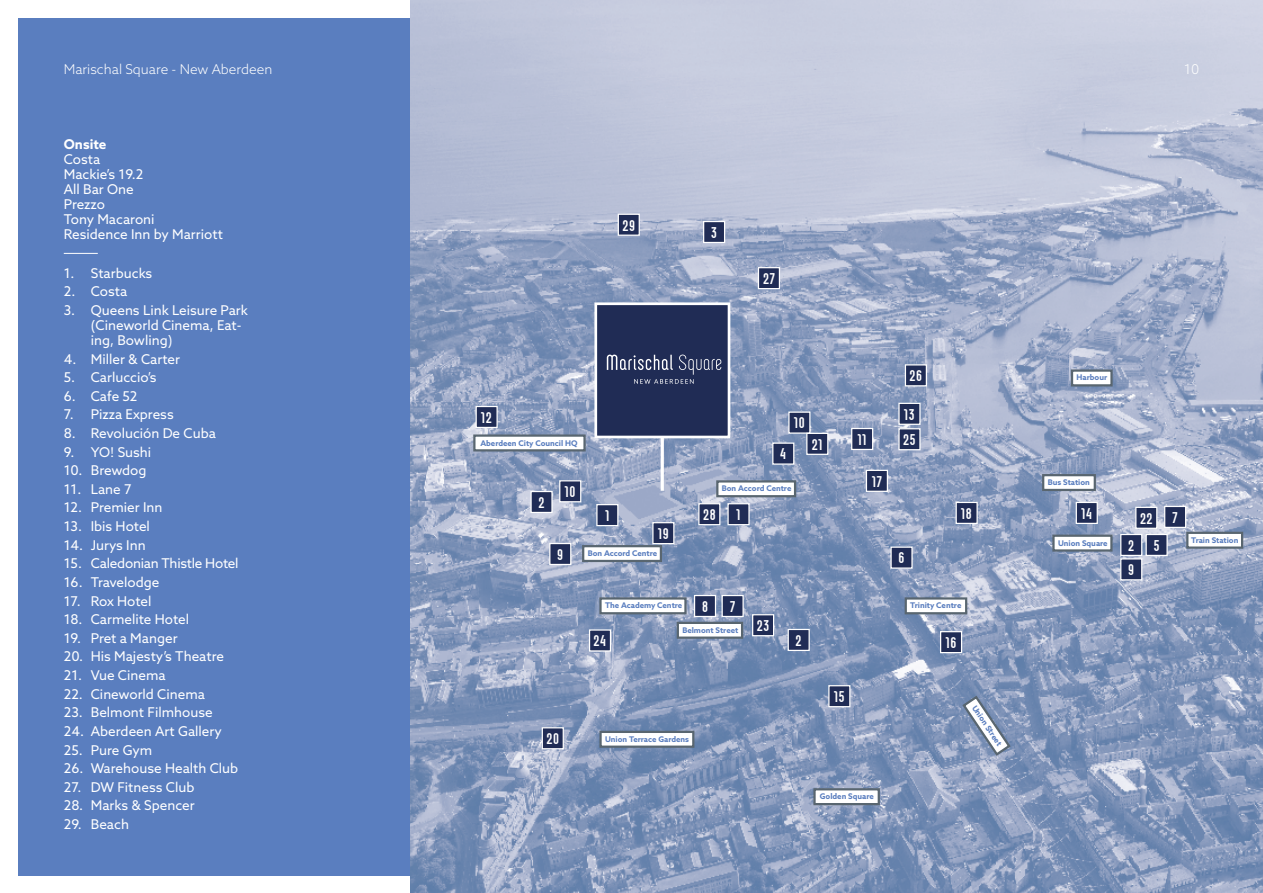
<style>
.page{position:relative;width:1263px;height:893px;background:#fff}
.page>*{position:absolute;margin:0;border:0;box-sizing:border-box;transform-origin:0 0}
.t1{font:700 15.45px/24.5px "Neubau Grotesque W01";color:#fff}
.t2{font:13.5px/15px "Azo Sans";color:#fff}
.t3{font:300 13.5px "Azo Sans";color:#fff}
.t4{font:13.5px "Azo Sans";letter-spacing:-.02em;color:#fff}
.t5{font:700 13.5px "Azo Sans";color:#fff}
.t6{font:700 7.8px "Azo Sans";color:#5a7ebf}
</style>
<div class="page">
<div style="left:18px;top:18px;width:665px;height:857px;background:#5a7ebf"></div>
<hr style="left:64px;top:253px;width:34px;height:1px;background:#fff">
<img style="left:410px;top:0;width:853px;height:893px">
<div style="left:1071px;top:369px;width:41px;height:17px;background:#fff;border:2px solid #596670"></div>
<div style="left:582px;top:545px;width:80px;height:17px;background:#fff;border:2px solid #596670"></div>
<div style="left:716px;top:480px;width:80px;height:17px;background:#fff;border:2px solid #596670"></div>
<div style="left:599px;top:597px;width:87px;height:17px;background:#fff;border:2px solid #596670"></div>
<div style="left:905px;top:597px;width:62px;height:17px;background:#fff;border:2px solid #596670"></div>
<div style="left:1052px;top:535px;width:60px;height:17px;background:#fff;border:2px solid #596670"></div>
<div style="left:1042px;top:474px;width:54px;height:17px;background:#fff;border:2px solid #596670"></div>
<div style="left:1186px;top:532px;width:57px;height:17px;background:#fff;border:2px solid #596670"></div>
<svg style="left:961px;top:694px;width:51px;height:63px"></svg>
<div style="left:599px;top:731px;width:95px;height:17px;background:#fff;border:2px solid #596670"></div>
<div style="left:677px;top:622px;width:66px;height:17px;background:#fff;border:2px solid #596670"></div>
<div style="left:473px;top:434px;width:113px;height:17px;background:#fff;border:2px solid #596670"></div>
<div style="left:813px;top:788px;width:67px;height:17px;background:#fff;border:2px solid #596670"></div>
<div style="left:1120px;top:534px;width:22px;height:22px;background:#202c55;border:1px solid #fff"></div>
<div style="left:1120px;top:558px;width:22px;height:22px;background:#202c55;border:1px solid #fff"></div>
<div style="left:727px;top:503px;width:23px;height:22px;background:#202c55;border:1px solid #fff"></div>
<div style="left:698px;top:503px;width:22px;height:22px;background:#202c55;border:1px solid #fff"></div>
<div style="left:788px;top:629px;width:22px;height:22px;background:#202c55;border:1px solid #fff"></div>
<div style="left:530px;top:491px;width:23px;height:22px;background:#202c55;border:1px solid #fff"></div>
<div style="left:703px;top:221px;width:22px;height:22px;background:#202c55;border:1px solid #fff"></div>
<div style="left:618px;top:214px;width:22px;height:22px;background:#202c55;border:1px solid #fff"></div>
<div style="left:772px;top:442px;width:22px;height:23px;background:#202c55;border:1px solid #fff"></div>
<div style="left:1145px;top:534px;width:23px;height:22px;background:#202c55;border:1px solid #fff"></div>
<div style="left:890px;top:546px;width:23px;height:23px;background:#202c55;border:1px solid #fff"></div>
<div style="left:1164px;top:506px;width:22px;height:22px;background:#202c55;border:1px solid #fff"></div>
<div style="left:559px;top:480px;width:22px;height:22px;background:#202c55;border:1px solid #fff"></div>
<div style="left:788px;top:411px;width:22px;height:23px;background:#202c55;border:1px solid #fff"></div>
<div style="left:828px;top:685px;width:22px;height:22px;background:#202c55;border:1px solid #fff"></div>
<div style="left:940px;top:631px;width:22px;height:22px;background:#202c55;border:1px solid #fff"></div>
<div style="left:1076px;top:502px;width:22px;height:22px;background:#202c55;border:1px solid #fff"></div>
<div style="left:866px;top:470px;width:22px;height:22px;background:#202c55;border:1px solid #fff"></div>
<div style="left:955px;top:502px;width:23px;height:22px;background:#202c55;border:1px solid #fff"></div>
<div style="left:898px;top:403px;width:22px;height:22px;background:#202c55;border:1px solid #fff"></div>
<div style="left:475px;top:406px;width:23px;height:22px;background:#202c55;border:1px solid #fff"></div>
<div style="left:652px;top:522px;width:22px;height:22px;background:#202c55;border:1px solid #fff"></div>
<div style="left:596px;top:504px;width:22px;height:22px;background:#202c55;border:1px solid #fff"></div>
<div style="left:549px;top:543px;width:22px;height:22px;background:#202c55;border:1px solid #fff"></div>
<div style="left:694px;top:595px;width:22px;height:22px;background:#202c55;border:1px solid #fff"></div>
<div style="left:721px;top:595px;width:23px;height:22px;background:#202c55;border:1px solid #fff"></div>
<div style="left:542px;top:727px;width:22px;height:22px;background:#202c55;border:1px solid #fff"></div>
<div style="left:589px;top:629px;width:22px;height:23px;background:#202c55;border:1px solid #fff"></div>
<div style="left:806px;top:433px;width:22px;height:22px;background:#202c55;border:1px solid #fff"></div>
<div style="left:851px;top:428px;width:22px;height:22px;background:#202c55;border:1px solid #fff"></div>
<div style="left:1135px;top:507px;width:22px;height:22px;background:#202c55;border:1px solid #fff"></div>
<div style="left:752px;top:614px;width:22px;height:22px;background:#202c55;border:1px solid #fff"></div>
<div style="left:898px;top:428px;width:22px;height:22px;background:#202c55;border:1px solid #fff"></div>
<div style="left:905px;top:364px;width:22px;height:22px;background:#202c55;border:1px solid #fff"></div>
<div style="left:758px;top:267px;width:22px;height:22px;background:#202c55;border:1px solid #fff"></div>
<hr style="left:661px;top:395px;width:3px;height:96px;background:#fff">
<div style="left:596px;top:304px;width:133px;height:133px;background:#202c55"></div>
<svg style="left:607px;top:355px;width:114px;height:29px"></svg>
<div style="left:594px;top:302px;width:136px;height:136px;border:3px solid #fff"></div>
<p class="t3" style="left:64px;top:61px;width:210px">Marischal Square - New Aberdeen</p>
<p class="t5" style="left:64px;top:135px;width:44px">Onsite</p>
<p class="t2" style="left:64px;top:152px;width:161px">Costa<br>Mackie’s 19.2<br>All Bar One<br>Prezzo<br>Tony Macaroni<br>Residence Inn by Marriott</p>
<p class="t2" style="left:64px;top:265px;width:90px">1. Starbucks</p>
<p class="t2" style="left:64px;top:284px;width:65px">2. Costa</p>
<p class="t2" style="left:91px;top:302px;width:159px;text-indent:-27px">3. Queens Link Leisure Park (Cineworld Cinema, Eat&shy;ing, Bowling)</p>
<p class="t2" style="left:64px;top:351px;width:118px">4. Miller &amp; Carter</p>
<p class="t2" style="left:64px;top:370px;width:94px">5. Carluccio’s</p>
<p class="t2" style="left:64px;top:388px;width:75px">6. Cafe 52</p>
<p class="t2" style="left:64px;top:407px;width:111px">7. Pizza Express</p>
<p class="t2" style="left:64px;top:425px;width:154px">8. Revolución De Cuba</p>
<p class="t2" style="left:64px;top:444px;width:89px">9. YO! Sushi</p>
<p class="t2" style="left:64px;top:463px;width:84px">10. Brewdog</p>
<p class="t2" style="left:64px;top:481px;width:69px">11. Lane 7</p>
<p class="t2" style="left:64px;top:500px;width:100px">12. Premier Inn</p>
<p class="t2" style="left:64px;top:519px;width:88px">13. Ibis Hotel</p>
<p class="t2" style="left:64px;top:537px;width:83px">14. Jurys Inn</p>
<p class="t4" style="left:64px;top:555px;width:176px">15. Caledonian Thistle Hotel</p>
<p class="t2" style="left:64px;top:574px;width:97px">16. Travelodge</p>
<p class="t2" style="left:64px;top:593px;width:89px">17. Rox Hotel</p>
<p class="t2" style="left:64px;top:612px;width:127px">18. Carmelite Hotel</p>
<p class="t2" style="left:64px;top:630px;width:115px">19. Pret a Manger</p>
<p class="t2" style="left:64px;top:649px;width:162px">20. His Majesty’s Theatre</p>
<p class="t2" style="left:64px;top:668px;width:103px">21. Vue Cinema</p>
<p class="t2" style="left:64px;top:686px;width:143px">22. Cineworld Cinema</p>
<p class="t2" style="left:64px;top:705px;width:150px">23. Belmont Filmhouse</p>
<p class="t2" style="left:64px;top:723px;width:160px">24. Aberdeen Art Gallery</p>
<p class="t2" style="left:64px;top:742px;width:90px">25. Pure Gym</p>
<p class="t2" style="left:64px;top:761px;width:176px">26. Warehouse Health Club</p>
<p class="t2" style="left:64px;top:779px;width:132px">27. DW Fitness Club</p>
<p class="t2" style="left:64px;top:798px;width:133px">28. Marks &amp; Spencer</p>
<p class="t2" style="left:64px;top:816px;width:67px">29. Beach</p>
<p class="t3" style="left:1184px;top:61px;width:16px">10</p>
<p class="t1" style="left:622px;top:213px;width:15px">29</p>
<p class="t1" style="left:711px;top:220px;width:8px">3</p>
<p class="t1" style="left:763px;top:267px;width:14px">27</p>
<p class="t1" style="left:909px;top:364px;width:15px">26</p>
<p class="t1" style="left:481px;top:405px;width:13px">12</p>
<p class="t1" style="left:904px;top:402px;width:13px">13</p>
<p class="t1" style="left:794px;top:411px;width:13px">10</p>
<p class="t6" style="left:480px;top:438px;width:99px">Aberdeen City Council HQ</p>
<p class="t1" style="left:780px;top:442px;width:8px">4</p>
<p class="t1" style="left:812px;top:432px;width:13px">21</p>
<p class="t1" style="left:857px;top:427px;width:11px">11</p>
<p class="t1" style="left:903px;top:428px;width:15px">25</p>
<p class="t1" style="left:538px;top:490px;width:8px">2</p>
<p class="t1" style="left:565px;top:480px;width:13px">10</p>
<p class="t1" style="left:605px;top:504px;width:6px">1</p>
<p class="t6" style="left:722px;top:483px;width:71px">Bon Accord Centre</p>
<p class="t1" style="left:703px;top:503px;width:15px">28</p>
<p class="t1" style="left:736px;top:503px;width:6px">1</p>
<p class="t1" style="left:872px;top:469px;width:12px">17</p>
<p class="t1" style="left:961px;top:501px;width:13px">18</p>
<p class="t1" style="left:658px;top:522px;width:13px">19</p>
<p class="t1" style="left:557px;top:542px;width:8px">9</p>
<p class="t6" style="left:588px;top:548px;width:71px">Bon Accord Centre</p>
<p class="t1" style="left:898px;top:546px;width:8px">6</p>
<p class="t1" style="left:702px;top:594px;width:8px">8</p>
<p class="t1" style="left:730px;top:594px;width:7px">7</p>
<p class="t6" style="left:605px;top:600px;width:79px">The Academy Centre</p>
<p class="t6" style="left:910px;top:600px;width:53px">Trinity Centre</p>
<p class="t1" style="left:593px;top:629px;width:15px">24</p>
<p class="t6" style="left:682px;top:625px;width:57px">Belmont Street</p>
<p class="t1" style="left:756px;top:614px;width:15px">23</p>
<p class="t1" style="left:795px;top:628px;width:8px">2</p>
<p class="t1" style="left:945px;top:631px;width:13px">16</p>
<p class="t1" style="left:546px;top:727px;width:15px">20</p>
<p class="t6" style="left:605px;top:734px;width:86px">Union Terrace Gardens</p>
<p class="t1" style="left:834px;top:685px;width:13px">15</p>
<p class="t6" style="left:978px;top:703px;width:48px;rotate:56deg">Union Street</p>
<p class="t6" style="left:820px;top:791px;width:56px">Golden Square</p>
<p class="t6" style="left:1076px;top:372px;width:32px">Harbour</p>
<p class="t6" style="left:1048px;top:477px;width:44px">Bus Station</p>
<p class="t1" style="left:1081px;top:501px;width:13px">14</p>
<p class="t6" style="left:1058px;top:538px;width:51px">Union Square</p>
<p class="t1" style="left:1140px;top:506px;width:15px">22</p>
<p class="t1" style="left:1172px;top:505px;width:7px">7</p>
<p class="t1" style="left:1128px;top:533px;width:8px">2<br>9</p>
<p class="t1" style="left:1153px;top:533px;width:8px">5</p>
<p class="t6" style="left:1191px;top:535px;width:49px">Train Station</p>
</div>
